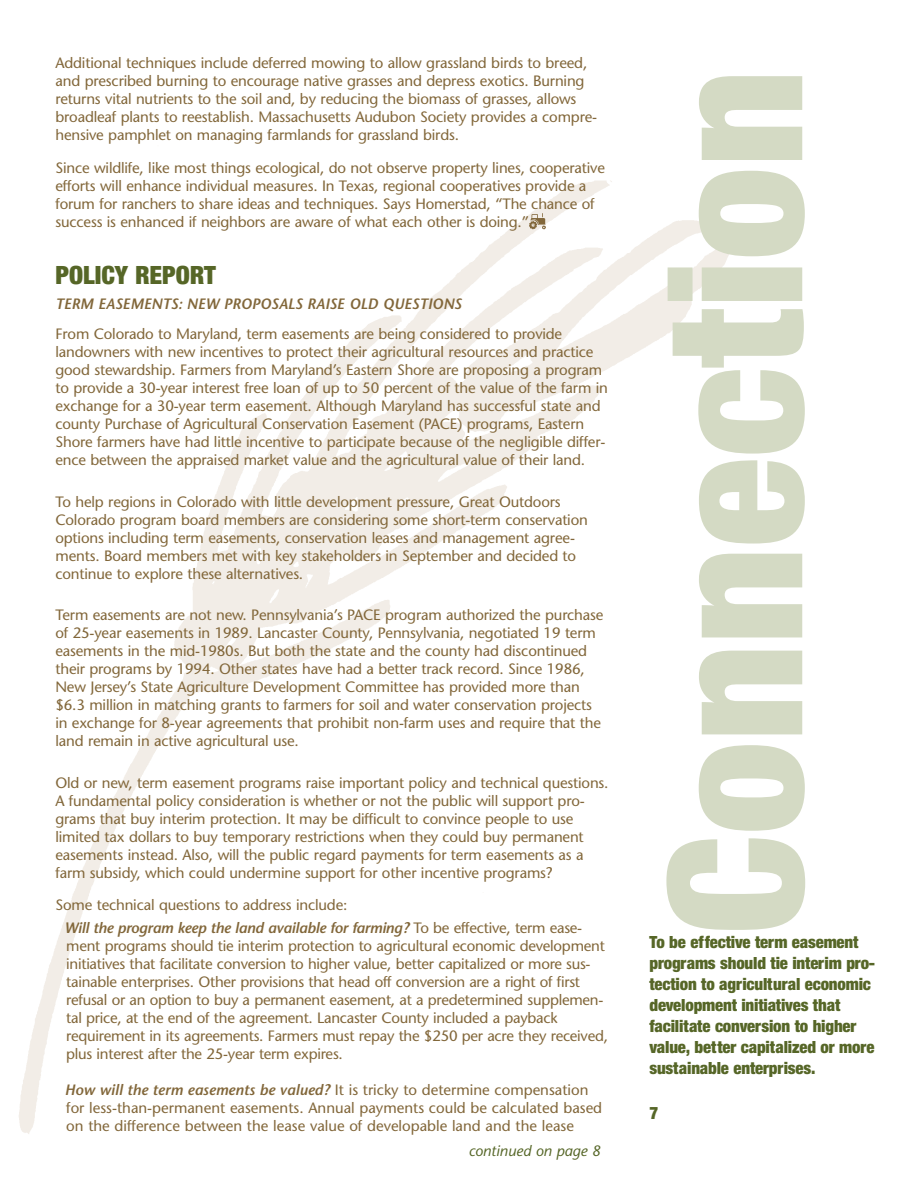
<style>
.page{position:relative;width:918px;height:1188px;background:#fff}
.page>*{position:absolute;margin:0;border:0;box-sizing:border-box;transform-origin:0 0}
.t1{font:199.5px "Sans Black Condensed DTC";color:#d4dac4}
.t2{font:27px "Sans Black Condensed DTC";color:#566627}
.t3{font:18px/21px "Sans Black Condensed DTC";letter-spacing:-.01em;color:#566627}
.t4{font:15px/18px "Stone Sans";letter-spacing:-.01em;color:#82673a}
.t5{font:italic 600 15px "Stone Sans";color:#82673a}
.t6{font:italic 15px "Stone Sans";color:#566627}
.s1{font-weight:600;font-style:italic}
</style>
<div class="page">
<img style="left:19px;top:180px;width:714px;height:954px">
<img style="left:529px;top:213px;width:16px;height:16px">
<p class="t4" style="left:55px;top:55px;width:543px">Additional techniques include deferred mowing to allow grassland birds to breed, and prescribed burning to encourage native grasses and depress exotics. Burning returns vital nutrients to the soil and, by reducing the biomass of grasses, allows broadleaf plants to reestablish. Massachusetts Audubon Society provides a compre&shy;hensive pamphlet on managing farmlands for grassland birds.</p>
<p class="t4" style="left:56px;top:160px;width:551px">Since wildlife, like most things ecological, do not observe property lines, cooperative efforts will enhance individual measures. In Texas, regional cooperatives provide a forum for ranchers to share ideas and techniques. Says Homerstad, “The chance of success is enhanced if neighbors are aware of what each other is doing.”</p>
<h2 class="t2" style="left:56px;top:264px;width:162px">POLICY REPORT</h2>
<p class="t5" style="left:56px;top:298px;width:408px">TERM EASEMENTS: NEW PROPOSALS RAISE OLD QUESTIONS</p>
<p class="t4" style="left:55px;top:327px;width:554px">From Colorado to Maryland, term easements are being considered to provide landowners with new incentives to protect their agricultural resources and practice good stewardship. Farmers from Maryland’s Eastern Shore are proposing a program to provide a 30-year interest free loan of up to 50 percent of the value of the farm in exchange for a 30-year term easement. Although Maryland has successful state and county Purchase of Agricultural Conservation Easement (PACE) programs, Eastern Shore farmers have had little incentive to participate because of the negligible differ&shy;ence between the appraised market value and the agricultural value of their land.</p>
<p class="t4" style="left:55px;top:494px;width:534px">To help regions in Colorado with little development pressure, Great Outdoors Colorado program board members are considering some short-term conservation options including term easements, conservation leases and management agree&shy;ments. Board members met with key stakeholders in September and decided to continue to explore these alternatives.</p>
<p class="t4" style="left:55px;top:608px;width:550px">Term easements are not new. Pennsylvania’s PACE program authorized the purchase of 25-year easements in 1989. Lancaster County, Pennsylvania, negotiated 19 term easements in the mid-1980s. But both the state and the county had discontinued their programs by 1994. Other states have had a better track record. Since 1986, New Jersey’s State Agriculture Development Committee has provided more than $6.3 million in matching grants to farmers for soil and water conservation projects in exchange for 8-year agreements that prohibit non-farm uses and require that the land remain in active agricultural use.</p>
<p class="t4" style="left:55px;top:775px;width:555px">Old or new, term easement programs raise important policy and technical questions.<br>A fundamental policy consideration is whether or not the public will support pro&shy;grams that buy interim protection. It may be difficult to convince people to use limited tax dollars to buy temporary restrictions when they could buy permanent easements instead. Also, will the public regard payments for term easements as a farm subsidy, which could undermine support for other incentive programs?</p>
<p class="t4" style="left:65px;top:896px;width:519px;line-height:22.2px;text-indent:-9px">Some technical questions to address include:<br><span class="s1">Will the program keep the land available for farming?</span> To be effective, term ease-</p>
<p class="t4" style="left:66px;top:938px;width:543px">ment programs should tie interim protection to agricultural economic development initiatives that facilitate conversion to higher value, better capitalized or more sus&shy;tainable enterprises. Other provisions that head off conversion are a right of first refusal or an option to buy a permanent easement, at a predetermined supplemen&shy;tal price, at the end of the agreement. Lancaster County included a payback requirement in its agreements. Farmers must repay the $250 per acre they received, plus interest after the 25-year term expires.</p>
<p class="t4" style="left:65px;top:1082px;width:539px"><span class="s1">How will the term easements be valued?</span> It is tricky to determine compensation for less-than-permanent easements. Annual payments could be calculated based on the difference between the lease value of developable land and the lease</p>
<p class="t6" style="left:469px;top:1145px;width:133px">continued on page 8</p>
<h1 class="t1" style="left:660px;top:935px;width:867px;rotate:-90deg">Connection</h1>
<p class="t3" style="left:650px;top:933px;width:227px">To be effective term easement programs should tie interim pro-</p>
<p class="t3" style="left:649px;top:975px;width:227px">tection to agricultural economic development initiatives that facilitate conversion to higher value, better capitalized or more sustainable enterprises.</p>
<p class="t3" style="left:650px;top:1104px;width:10px">7</p>
</div>
